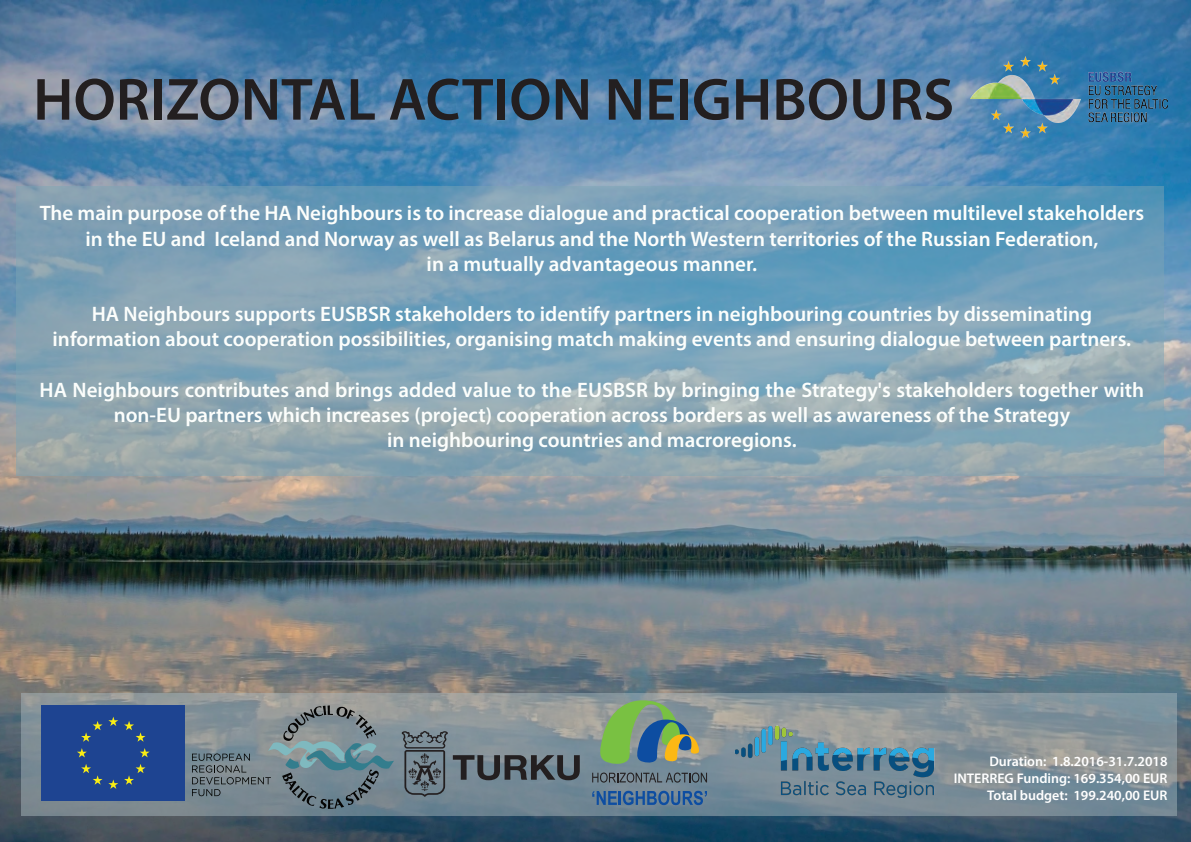
<style>
.page{position:relative;width:1191px;height:842px;background:#fff}
.page>*{position:absolute;margin:0;border:0;box-sizing:border-box;transform-origin:0 0}
.t1{font:600 60px "Myriad Pro";color:#231f20}
.t2{font:600 21px/25.2px "Myriad Pro";color:#fcfefc;text-align:center}
.t3{font:600 14px/16.8px "Myriad Pro";color:#fff;text-align:right}
</style>
<div class="page">
<img style="left:0;top:0;width:1191px;height:842px">
<svg style="left:22px;top:693px;width:1155px;height:123px;background:#839197"></svg>
<svg style="left:16px;top:186px;width:1148px;height:289px;background:#7ea2b5"></svg>
<img style="left:970px;top:57px;width:197px;height:81px">
<div style="left:41px;top:705px;width:144px;height:96px;background:#1e4491"></div>
<svg style="left:81px;top:717px;width:37px;height:25px"></svg>
<svg style="left:77px;top:748px;width:10px;height:9px"></svg>
<svg style="left:81px;top:764px;width:37px;height:25px"></svg>
<svg style="left:124px;top:764px;width:21px;height:21px"></svg>
<svg style="left:140px;top:748px;width:10px;height:9px"></svg>
<svg style="left:124px;top:721px;width:21px;height:21px"></svg>
<svg style="left:592px;top:772px;width:115px;height:11px"></svg>
<svg style="left:592px;top:791px;width:115px;height:14px;background:#416b9a"></svg>
<svg style="left:598px;top:700px;width:102px;height:66px;background:#789977"></svg>
<svg style="left:192px;top:705px;width:202px;height:104px;background:#75868d"></svg>
<svg style="left:402px;top:731px;width:178px;height:66px;background:#69767f"></svg>
<img style="left:734px;top:726px;width:200px;height:73px">
<h1 class="t1" style="left:33px;top:61px;width:922px">HORIZONTAL ACTION NEIGHBOURS</h1>
<p class="t2" style="left:40px;top:200px;width:1106px">The main purpose of the HA Neighbours is to increase dialogue and practical cooperation between multilevel stakeholders in the EU and Iceland and Norway as well as Belarus and the North Western territories of the Russian Federation,<br>in a mutually advantageous manner.</p>
<p class="t2" style="left:53px;top:301px;width:1080px">HA Neighbours supports EUSBSR stakeholders to identify partners in neighbouring countries by disseminating information about cooperation possibilities, organising match making events and ensuring dialogue between partners.</p>
<p class="t2" style="left:40px;top:377px;width:1106px">HA Neighbours contributes and brings added value to the EUSBSR by bringing the Strategy's stakeholders together with non-EU partners which increases (project) cooperation across borders as well as awareness of the Strategy<br>in neighbouring countries and macroregions.</p>
<p class="t3" style="left:953px;top:753px;width:215px">Duration: 1.8.2016-31.7.2018<br>INTERREG Funding: 169.354,00 EUR<br>Total budget: 199.240,00 EUR</p>
</div>
